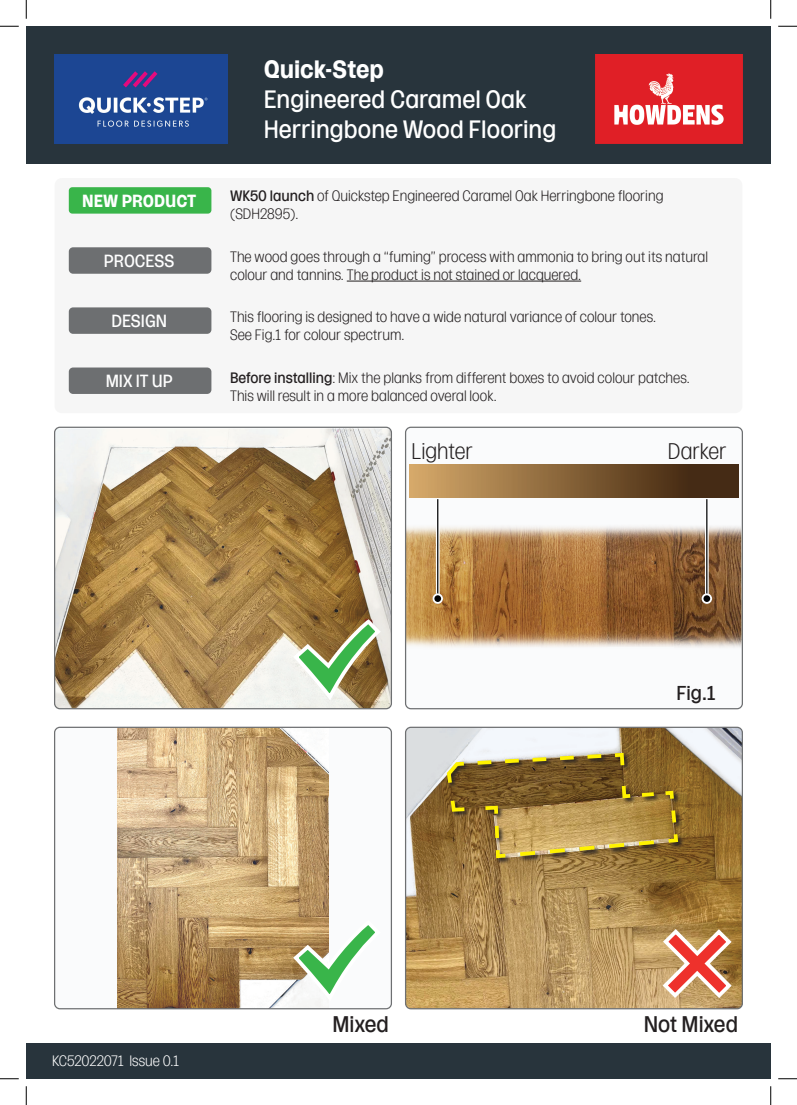
<style>
.page{position:relative;width:797px;height:1105px;background:#fff}
.page>*{position:absolute;margin:0;border:0;box-sizing:border-box;transform-origin:0 0}
.t1{font:25px/30px "Rooster";color:#fff}
.t2{font:700 25px "Rooster";color:#fff}
.t3{font:22.5px "Rooster";color:#231f20}
.t4{font:300 22.5px "Rooster";color:#231f20}
.t5{font:20px "Rooster";color:#231f20}
.Block_Shaded_Style{font:17.5px "Rooster";color:#fff}
.Block_Shaded_Style_GREEN{font:700 17.5px "Rooster";color:#fff}
.t6{font:300 15px/18px "Rooster";color:#231f20}
.t7{font:300 15px "Rooster";letter-spacing:-.01em;color:#fff}
.s1{font-weight:400}
</style>
<div class="page">
<div style="left:55px;top:178px;width:687px;height:235px;background:#f6f6f6;border-radius:7px"></div>
<div style="left:26px;top:26px;width:744px;height:138px;background:#28343c"></div>
<div style="left:26px;top:1043px;width:744px;height:36px;background:#28343c"></div>
<img style="left:55px;top:55px;width:172px;height:88px">
<img style="left:595px;top:55px;width:147px;height:88px">
<div style="left:69px;top:187px;width:142px;height:27px;background:#39b54a;border-radius:4px"></div>
<div style="left:69px;top:247px;width:142px;height:27px;background:#6d6f71;border-radius:4px"></div>
<hr style="left:347px;top:281px;width:234px;height:1px;background:#231f20">
<div style="left:69px;top:307px;width:142px;height:27px;background:#6d6f71;border-radius:4px"></div>
<div style="left:69px;top:367px;width:142px;height:27px;background:#6d6f71;border-radius:4px"></div>
<img style="left:55px;top:428px;width:336px;height:281px">
<div style="left:54px;top:427px;width:338px;height:282px;border:1px solid #6e7072;border-radius:5px"></div>
<div style="left:405px;top:427px;width:337px;height:282px;background:#fafbfc;border-radius:5px"></div>
<img style="left:407px;top:464px;width:334px;height:183px">
<div style="left:405px;top:427px;width:338px;height:282px;border:1px solid #6e7072;border-radius:5px"></div>
<div style="left:55px;top:727px;width:336px;height:282px;background:#fafbfc;border-radius:5px"></div>
<img style="left:117px;top:729px;width:211px;height:278px">
<div style="left:54px;top:727px;width:338px;height:282px;border:1px solid #6e7072;border-radius:5px"></div>
<img style="left:405px;top:727px;width:337px;height:282px">
<div style="left:405px;top:727px;width:338px;height:282px;border:1px solid #6e7072;border-radius:5px"></div>
<div style="left:410px;top:465px;width:328px;height:33px;background:linear-gradient(to right,#d4a767,#341b09)"></div>
<svg style="left:660px;top:926px;width:74px;height:75px"></svg>
<svg style="left:292px;top:922px;width:83px;height:79px"></svg>
<svg style="left:292px;top:622px;width:90px;height:79px"></svg>
<hr style="left:436px;top:499px;width:3px;height:98px;background:#fff">
<hr style="left:437px;top:499px;width:1px;height:98px;background:#020304">
<div style="left:433px;top:594px;width:9px;height:9px;background:#020304;border-radius:50%"></div>
<div style="left:432px;top:593px;width:11px;height:11px;border:2px solid #fff;border-radius:50%"></div>
<hr style="left:705px;top:499px;width:3px;height:98px;background:#fff">
<hr style="left:706px;top:499px;width:1px;height:98px;background:#020304">
<div style="left:702px;top:594px;width:9px;height:9px;background:#020304;border-radius:50%"></div>
<div style="left:701px;top:593px;width:11px;height:11px;border:2px solid #fff;border-radius:50%"></div>
<svg style="left:446px;top:752px;width:238px;height:112px"></svg>
<svg style="left:445px;top:751px;width:235px;height:109px;background:#9b7d42"></svg>
<svg style="left:0;top:25px;width:19px;height:2px"></svg>
<svg style="left:778px;top:25px;width:19px;height:2px"></svg>
<svg style="left:0;top:1078px;width:19px;height:1px"></svg>
<svg style="left:778px;top:1078px;width:19px;height:1px"></svg>
<svg style="left:25px;top:0;width:2px;height:19px"></svg>
<svg style="left:25px;top:1086px;width:2px;height:19px"></svg>
<svg style="left:770px;top:0;width:1px;height:19px"></svg>
<svg style="left:770px;top:1086px;width:1px;height:19px"></svg>
<p class="Block_Shaded_Style_GREEN" style="left:82px;top:191px;width:115px">NEW PRODUCT</p>
<p class="t2" style="left:264px;top:56px;width:122px">Quick-Step</p>
<p class="t1" style="left:264px;top:84px;width:294px">Engineered Caramel Oak<br>Herringbone Wood Flooring</p>
<p class="t6" style="left:230px;top:187px;width:435px"><span class="s1">WK50 launch</span> of Quickstep Engineered Caramel Oak Herringbone flooring (SDH2895).</p>
<p class="Block_Shaded_Style" style="left:104px;top:251px;width:72px">PROCESS</p>
<p class="t6" style="left:230px;top:248px;width:479px">The wood goes through a “fuming” process with ammonia to bring out its natural colour and tannins. The product is not stained or lacquered.</p>
<p class="Block_Shaded_Style" style="left:111px;top:311px;width:57px">DESIGN</p>
<p class="t6" style="left:230px;top:308px;width:427px">This flooring is designed to have a wide natural variance of colour tones.<br>See Fig.1 for colour spectrum.</p>
<p class="Block_Shaded_Style" style="left:106px;top:371px;width:69px">MIX IT UP</p>
<p class="t6" style="left:230px;top:368px;width:461px"><span class="s1">Before installing</span>: Mix the planks from different boxes to avoid colour patches.<br>This will result in a more balanced overal look.</p>
<p class="t4" style="left:411px;top:439px;width:63px">Lighter</p>
<p class="t4" style="left:668px;top:439px;width:60px">Darker</p>
<p class="t5" style="left:676px;top:683px;width:41px">Fig.1</p>
<p class="t7" style="left:52px;top:1053px;width:128px">KC52022071 Issue 0.1</p>
<p class="t3" style="left:332px;top:1012px;width:58px">Mixed</p>
<p class="t3" style="left:643px;top:1012px;width:96px">Not Mixed</p>
</div>
